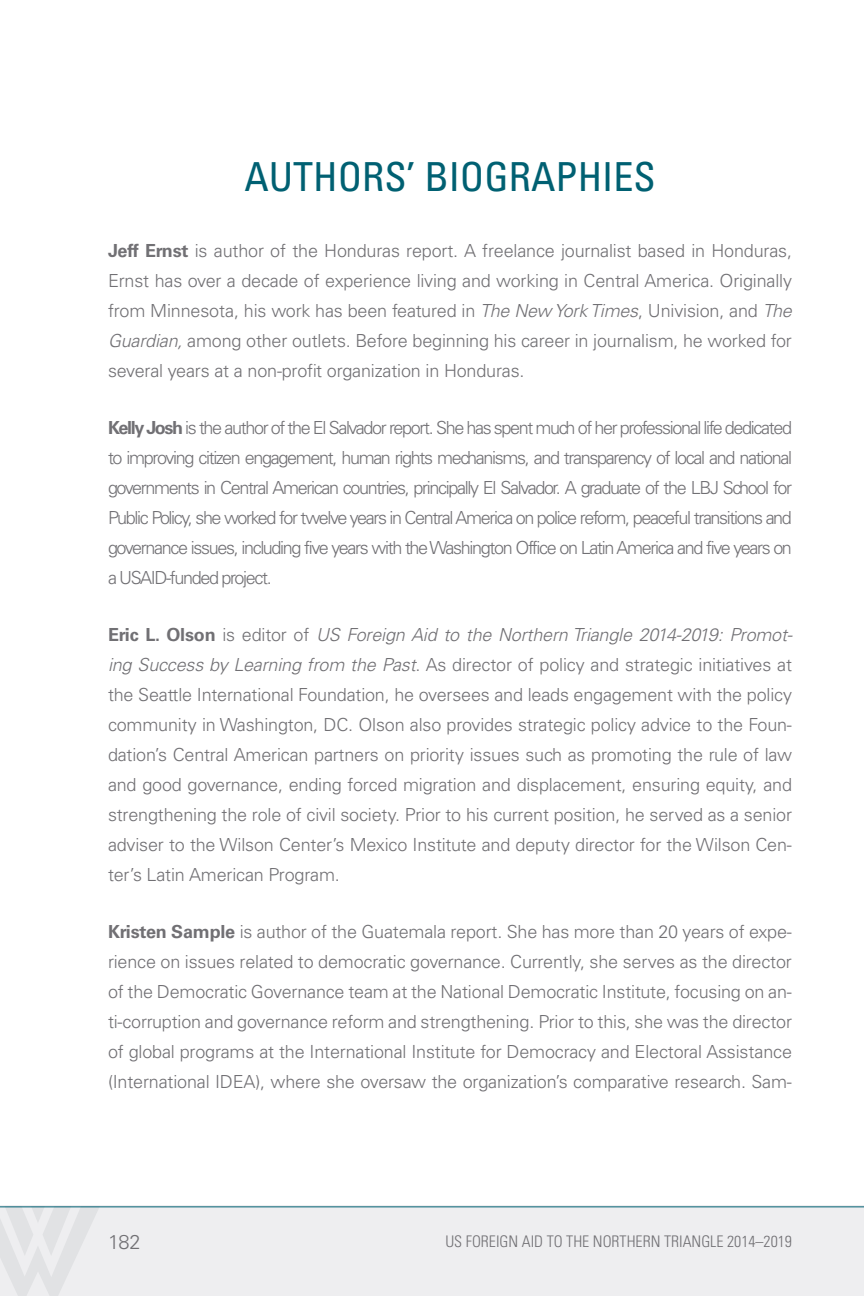
<style>
.page{position:relative;width:864px;height:1296px;background:#fff}
.page>*{position:absolute;margin:0;border:0;box-sizing:border-box;transform-origin:0 0}
.Section_Title{font:condensed 40px "Univers LT Std";color:#006072}
.t1{font:300 20px "Univers LT Std";color:#717074}
.body{font:300 18px/30px "Univers LT Std";letter-spacing:-.01em;color:#717074;text-align:justify}
.t2{font:300 condensed 16px "Univers LT Std";color:#717074}
.s1{font-weight:700}
.s2{font-style:italic}
</style>
<div class="page">
<div style="left:0;top:1205px;width:864px;height:91px;background:#eeeef0"></div>
<svg style="left:0;top:1207px;width:100px;height:89px"></svg>
<hr style="left:0;top:1206px;width:864px;height:1px;background:#006072">
<p class="Section_Title" style="left:244px;top:151px;width:413px">AUTHORS’ BIOGRAPHIES</p>
<p class="body" style="left:108px;top:236px;width:686px"><span class="s1">Jeff Ernst</span> is author of the Honduras report. A freelance journalist based in Honduras, Ernst has over a decade of experience living and working in Central America. Originally from Minnesota, his work has been featured in <span class="s2">The New York Times</span>, Univision, and <span class="s2">The Guardian,</span> among other outlets. Before beginning his career in journalism, he worked for several years at a non-profit organization in Honduras.</p>
<p class="body" style="left:108px;top:413px;width:686px"><span class="s1">Kelly Josh</span> is the author of the El Salvador report. She has spent much of her professional life dedicated to improving citizen engagement, human rights mechanisms, and transparency of local and national governments in Central American countries, principally El Salvador. A graduate of the LBJ School for Public Policy, she worked for twelve years in Central America on police reform, peaceful transitions and governance issues, including five years with the Washington Office on Latin America and five years on a USAID-funded project.</p>
<p class="body" style="left:108px;top:620px;width:686px"><span class="s1">Eric L. Olson</span> is editor of <span class="s2">US Foreign Aid to the Northern Triangle 2014-2019: Promot&shy;ing Success by Learning from the Past</span>. As director of policy and strategic initiatives at the Seattle International Foundation, he oversees and leads engagement with the policy community in Washington, DC. Olson also provides strategic policy advice to the Foun&shy;dation’s Central American partners on priority issues such as promoting the rule of law and good governance, ending forced migration and displacement, ensuring equity, and strengthening the role of civil society. Prior to his current position, he served as a senior adviser to the Wilson Center’s Mexico Institute and deputy director for the Wilson Cen&shy;ter’s Latin American Program.</p>
<p class="body" style="left:108px;top:917px;width:686px"><span class="s1">Kristen Sample</span> is author of the Guatemala report. She has more than 20 years of expe&shy;rience on issues related to democratic governance. Currently, she serves as the director of the Democratic Governance team at the National Democratic Institute, focusing on an&shy;ti-corruption and governance reform and strengthening. Prior to this, she was the director of global programs at the International Institute for Democracy and Electoral Assistance (International IDEA), where she oversaw the organization’s comparative research. Sam-</p>
<p class="t1" style="left:108px;top:1229px;width:34px">182</p>
<p class="t2" style="left:445px;top:1232px;width:348px">US FOREIGN AID TO THE NORTHERN TRIANGLE 2014–2019</p>
</div>
